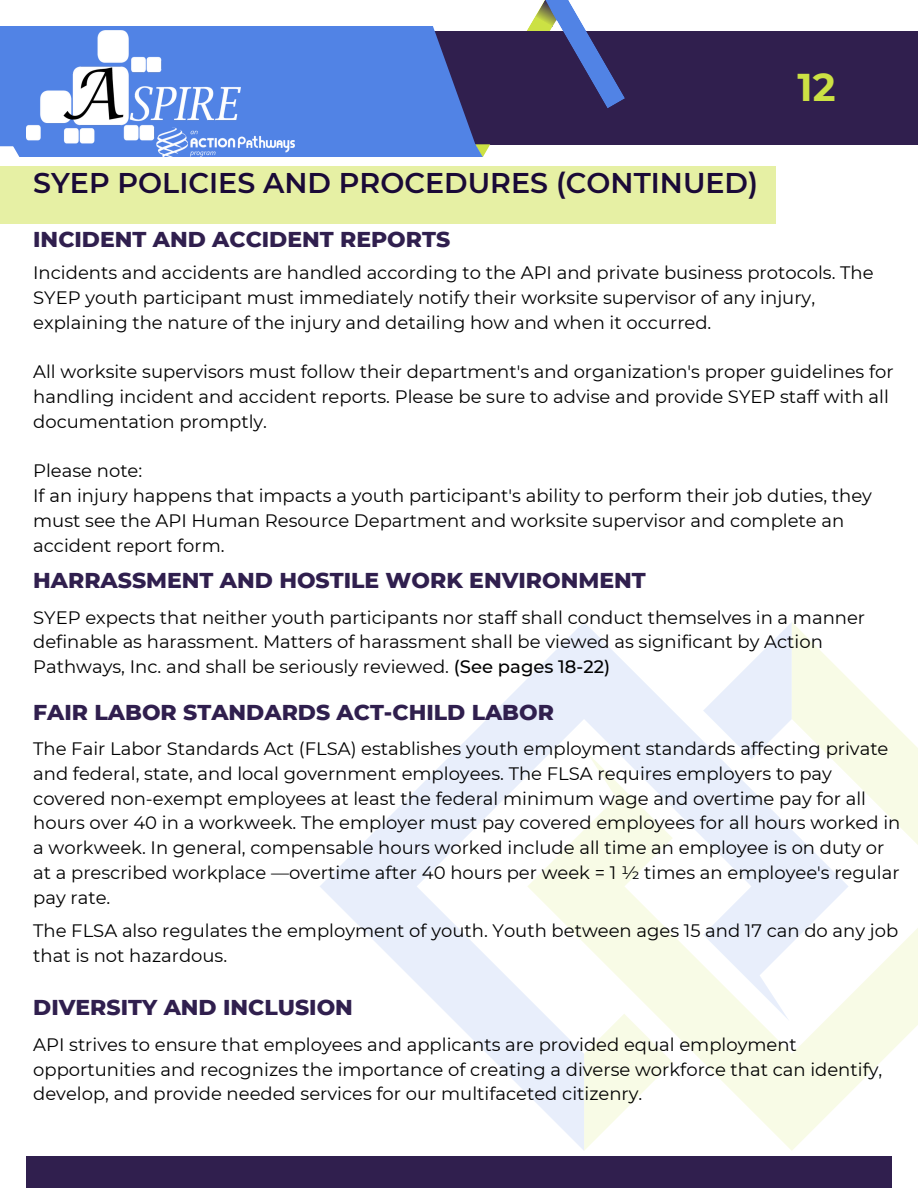
<style>
.page{position:relative;width:918px;height:1188px;background:#fff}
.page>*{position:absolute;margin:0;border:0;box-sizing:border-box;transform-origin:0 0}
.t1{font:700 38.7px "Montserrat";color:#cce144}
.t2{font:600 28.5px "Montserrat";color:#1a0a37}
.t3{font:800 21.9px "Montserrat";color:#301f4e}
.t4{font:18px/24.8px "Montserrat";color:#000}
.s1{font-weight:500}
</style>
<div class="page">
<svg style="left:320px;top:679px;width:207px;height:414px"></svg>
<svg style="left:527px;top:622px;width:391px;height:529px"></svg>
<div style="left:411px;top:31px;width:507px;height:113px;background:#301f4e"></div>
<svg style="left:12px;top:0;width:613px;height:157px"></svg>
<svg style="left:0;top:26px;width:476px;height:120px;background:#4f7bd7"></svg>
<div style="left:26px;top:1156px;width:865px;height:32px;background:#301f4e"></div>
<img style="left:26px;top:30px;width:268px;height:127px">
<div style="left:0;top:166px;width:775px;height:58px;background:#e6f0a4"></div>
<p class="t2" style="left:33px;top:165px;width:726px">SYEP POLICIES AND PROCEDURES (CONTINUED)</p>
<p class="t1" style="left:798px;top:63px;width:39px">12</p>
<h2 class="t3" style="left:33px;top:226px;width:419px">INCIDENT AND ACCIDENT REPORTS</h2>
<p class="t4" style="left:33px;top:261px;width:842px">Incidents and accidents are handled according to the API and private business protocols. The<br>SYEP youth participant must immediately notify their worksite supervisor of any injury, explaining the nature of the injury and detailing how and when it occurred.</p>
<p class="t4" style="left:33px;top:360px;width:862px">All worksite supervisors must follow their department's and organization's proper guidelines for handling incident and accident reports. Please be sure to advise and provide SYEP staff with all documentation promptly.</p>
<p class="t4" style="left:33px;top:459px;width:111px">Please note:</p>
<p class="t4" style="left:33px;top:483px;width:840px">If an injury happens that impacts a youth participant's ability to perform their job duties, they must see the API Human Resource Department and worksite supervisor and complete an accident report form.</p>
<h1 class="t3" style="left:33px;top:567px;width:614px">HARRASSMENT AND HOSTILE WORK ENVIRONMENT</h1>
<h2 class="t4" style="left:33px;top:605px;width:833px">SYEP expects that neither youth participants nor staff shall conduct themselves in a manner definable as harassment. Matters of harassment shall be viewed as significant by Action<br>Pathways, Inc. and shall be seriously reviewed. <span class="s1">(See pages 18-22)</span></h2>
<p class="t3" style="left:33px;top:699px;width:522px">FAIR LABOR STANDARDS ACT-CHILD LABOR</p>
<p class="t4" style="left:33px;top:736px;width:869px">The Fair Labor Standards Act (FLSA) establishes youth employment standards affecting private and federal, state, and local government employees. The FLSA requires employers to pay covered non-exempt employees at least the federal minimum wage and overtime pay for all hours over 40 in a workweek. The employer must pay covered employees for all hours worked in a workweek. In general, compensable hours worked include all time an employee is on duty or at a prescribed workplace —overtime after 40 hours per week = 1 ½ times an employee's regular pay rate.</p>
<p class="t4" style="left:33px;top:918px;width:867px">The FLSA also regulates the employment of youth. Youth between ages 15 and 17 can do any job that is not hazardous.</p>
<h2 class="t3" style="left:33px;top:994px;width:321px">DIVERSITY AND INCLUSION</h2>
<p class="t4" style="left:33px;top:1032px;width:851px">API strives to ensure that employees and applicants are provided equal employment opportunities and recognizes the importance of creating a diverse workforce that can identify, develop, and provide needed services for our multifaceted citizenry.</p>
</div>
